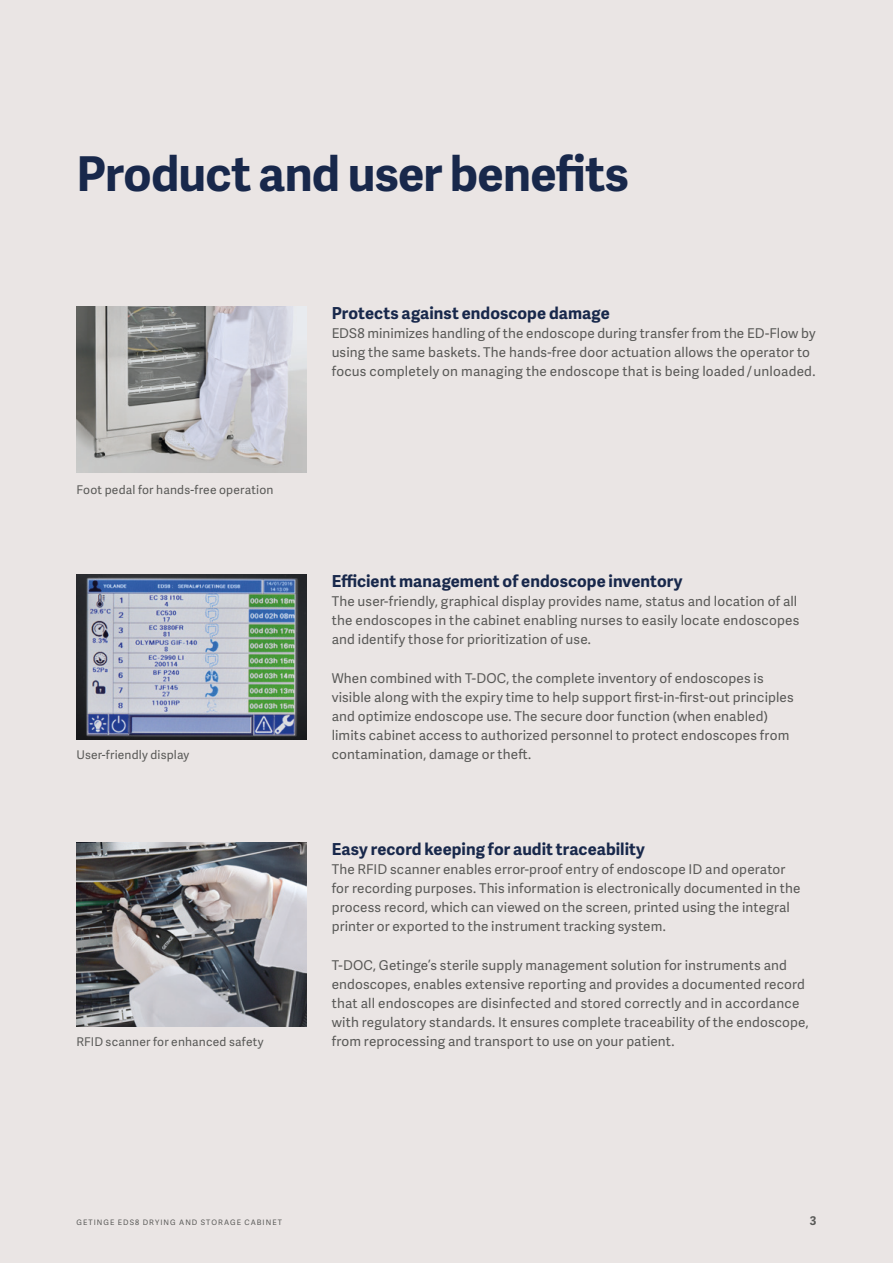
<style>
.page{position:relative;width:893px;height:1263px;background:#eae5e4}
.page>*{position:absolute;margin:0;border:0;box-sizing:border-box;transform-origin:0 0}
.t1{font:700 48px "Adelle Sans";letter-spacing:-.015em;color:#18284b}
.t2{font:700 16.5px "Adelle Sans";letter-spacing:.005em;color:#18284b}
.t3{font:13.5px/19.2px "Adelle Sans";letter-spacing:.01em;color:#595957}
.t4{font:12px "Adelle Sans";letter-spacing:.015em;color:#595957}
.t5{font:700 12px "Adelle Sans";color:#595957}
.t6{font:7.5px "Adelle Sans";letter-spacing:.14em;color:#595957}
</style>
<div class="page">
<img style="left:77px;top:574px;width:229px;height:166px">
<img style="left:77px;top:306px;width:229px;height:166px">
<img style="left:77px;top:842px;width:229px;height:184px">
<h1 class="t1" style="left:77px;top:139px;width:554px">Product and user benefits</h1>
<p class="t4" style="left:77px;top:481px;width:198px">Foot pedal for hands-free operation</p>
<p class="t4" style="left:77px;top:746px;width:114px">User-friendly display</p>
<p class="t4" style="left:77px;top:1033px;width:189px">RFID scanner for enhanced safety</p>
<p class="t2" style="left:332px;top:301px;width:280px">Protects against endoscope damage</p>
<p class="t3" style="left:332px;top:323px;width:485px">EDS8 minimizes handling of the endoscope during transfer from the ED-Flow by using the same baskets. The hands-free door actuation allows the operator to focus completely on managing the endoscope that is being loaded / unloaded.</p>
<p class="t2" style="left:332px;top:569px;width:352px">Efficient management of endoscope inventory</p>
<p class="t3" style="left:332px;top:591px;width:469px">The user-friendly, graphical display provides name, status and location of all the endoscopes in the cabinet enabling nurses to easily locate endoscopes and identify those for prioritization of use.</p>
<p class="t3" style="left:332px;top:668px;width:464px">When combined with T-DOC, the complete inventory of endoscopes is visible along with the expiry time to help support first-in-first-out principles and optimize endoscope use. The secure door function (when enabled) limits cabinet access to authorized personnel to protect endoscopes from contamination, damage or theft.</p>
<p class="t2" style="left:332px;top:837px;width:315px">Easy record keeping for audit traceability</p>
<p class="t3" style="left:332px;top:859px;width:470px">The RFID scanner enables error-proof entry of endoscope ID and operator for recording purposes. This information is electronically documented in the process record, which can viewed on the screen, printed using the integral printer or exported to the instrument tracking system.</p>
<p class="t3" style="left:332px;top:955px;width:478px">T-DOC, Getinge’s sterile supply management solution for instruments and endoscopes, enables extensive reporting and provides a documented record that all endoscopes are disinfected and stored correctly and in accordance with regulatory standards. It ensures complete traceability of the endoscope, from reprocessing and transport to use on your patient.</p>
<p class="t6" style="left:77px;top:1217px;width:207px">GETINGE EDS8 DRYING AND STORAGE CABINET</p>
<p class="t5" style="left:810px;top:1211px;width:8px">3</p>
</div>
